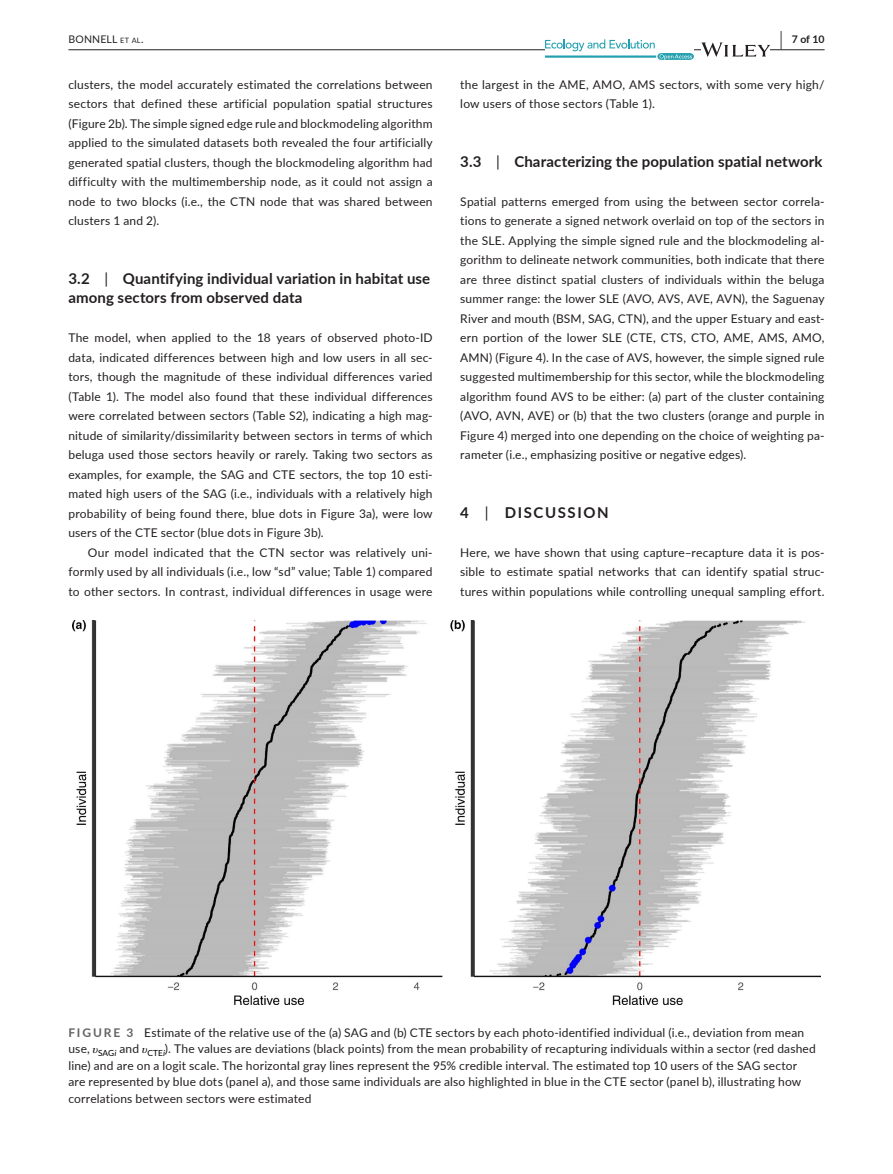
<style>
.page{position:relative;width:893px;height:1174px;background:#fff}
.page>*{position:absolute;margin:0;border:0;box-sizing:border-box;transform-origin:0 0}
.t1{font:700 15px/19.5px "Lato";letter-spacing:.01em;color:#231f20}
.t2{font:700 15px "Lato";letter-spacing:.11em;color:#231f20}
.t3{font:12px/19.5px "Lato";letter-spacing:.015em;color:#231f20;text-align:justify}
.t4{font:10.5px "Lato";letter-spacing:.015em;color:#231f20}
.t5{font:700 10.5px "Lato";color:#231f20}
.s1{font-size:7.35px}
.s2{font-size:19.5px}
.s3{font-weight:400}
.s4{font-weight:700;color:#636366}
.s5{font-family:"STIX Math";font-style:italic;color:#000}
</style>
<div class="page">
<hr style="left:68px;top:49px;width:756px;height:1px;background:#231f20">
<svg style="left:545px;top:39px;width:149px;height:21px"></svg>
<svg style="left:701px;top:42px;width:69px;height:15px"></svg>
<img style="left:72px;top:620px;width:749px;height:384px">
<p class="t4" style="left:68px;top:31px;width:77px">BONNELL <span class="s1">et al</span>.</p>
<p class="t5" style="left:780px;top:31px;width:46px"><span class="s2">|</span> 7 of 10</p>
<p class="t3" style="left:68px;top:74px;width:366px">clusters, the model accurately estimated the correlations between sectors that defined these artificial population spatial structures (Figure 2b). The simple signed edge rule and blockmodeling algorithm applied to the simulated datasets both revealed the four artificially generated spatial clusters, though the blockmodeling algorithm had difficulty with the multimembership node, as it could not assign a node to two blocks (i.e., the CTN node that was shared between clusters 1 and 2).</p>
<p class="t3" style="left:460px;top:74px;width:366px">the largest in the AME, AMO, AMS sectors, with some very high/ low users of those sectors (Table 1).</p>
<p class="t1" style="left:460px;top:151px;width:364px">3.3 <span class="s3">|</span> Characterizing the population spatial network</p>
<p class="t3" style="left:460px;top:191px;width:366px">Spatial patterns emerged from using the between sector correla&shy;tions to generate a signed network overlaid on top of the sectors in the SLE. Applying the simple signed rule and the blockmodeling al&shy;gorithm to delineate network communities, both indicate that there are three distinct spatial clusters of individuals within the beluga summer range: the lower SLE (AVO, AVS, AVE, AVN), the Saguenay River and mouth (BSM, SAG, CTN), and the upper Estuary and east&shy;ern portion of the lower SLE (CTE, CTS, CTO, AME, AMS, AMO, AMN) (Figure 4). In the case of AVS, however, the simple signed rule suggested multimembership for this sector, while the blockmodeling algorithm found AVS to be either: (a) part of the cluster containing (AVO, AVN, AVE) or (b) that the two clusters (orange and purple in Figure 4) merged into one depending on the choice of weighting pa&shy;rameter (i.e., emphasizing positive or negative edges).</p>
<p class="t1" style="left:68px;top:268px;width:363px">3.2 <span class="s3">|</span> Quantifying individual variation in habitat use among sectors from observed data</p>
<p class="t3" style="left:68px;top:327px;width:366px">The model, when applied to the 18 years of observed photo-ID data, indicated differences between high and low users in all sec&shy;tors, though the magnitude of these individual differences varied (Table 1). The model also found that these individual differences were correlated between sectors (Table S2), indicating a high mag&shy;nitude of similarity/dissimilarity between sectors in terms of which beluga used those sectors heavily or rarely. Taking two sectors as examples, for example, the SAG and CTE sectors, the top 10 esti&shy;mated high users of the SAG (i.e., individuals with a relatively high probability of being found there, blue dots in Figure 3a), were low users of the CTE sector (blue dots in Figure 3b).</p>
<p class="t3" style="left:68px;top:542px;width:366px;text-indent:20px">Our model indicated that the CTN sector was relatively uni&shy;formly used by all individuals (i.e., low “sd” value; Table 1) compared to other sectors. In contrast, individual differences in usage were</p>
<p class="t2" style="left:460px;top:501px;width:150px">4 <span class="s3">|</span> DISCUSSION</p>
<p class="t3" style="left:460px;top:542px;width:366px">Here, we have shown that using capture–recapture data it is pos&shy;sible to estimate spatial networks that can identify spatial struc&shy;tures within populations while controlling unequal sampling effort.</p>
<p class="t3" style="left:68px;top:1023px;width:749px;line-height:16.5px;text-align:left"><span class="s4">FIGURE 3</span> Estimate of the relative use of the (a) SAG and (b) CTE sectors by each photo-identified individual (i.e., deviation from mean use, <span class="s5">𝜐</span><sub>SAG</sub><sub>i</sub> and <span class="s5">𝜐</span><sub>CTE</sub><sub>i</sub>). The values are deviations (black points) from the mean probability of recapturing individuals within a sector (red dashed line) and are on a logit scale. The horizontal gray lines represent the 95% credible interval. The estimated top 10 users of the SAG sector are represented by blue dots (panel a), and those same individuals are also highlighted in blue in the CTE sector (panel b), illustrating how correlations between sectors were estimated</p>
</div>
